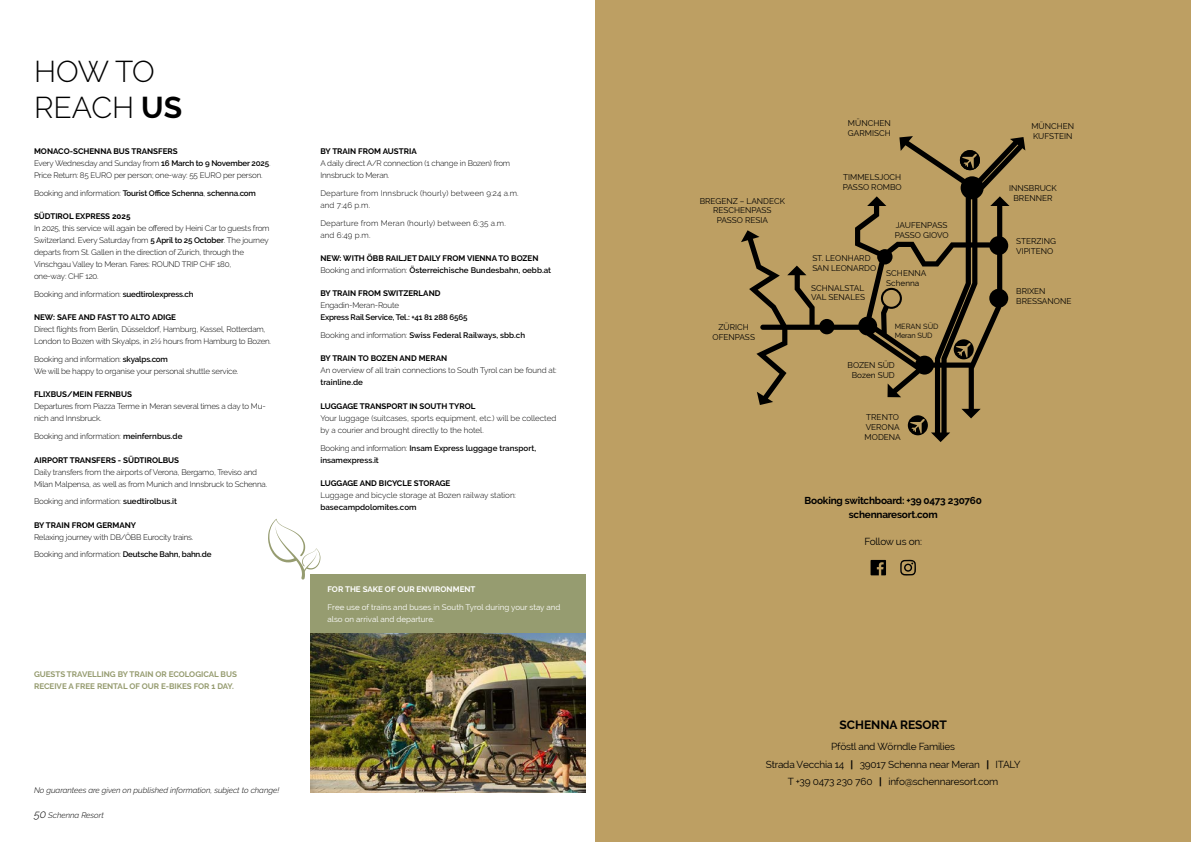
<style>
.page{position:relative;width:1191px;height:842px;background:#fff}
.page>*{position:absolute;margin:0;border:0;box-sizing:border-box;transform-origin:0 0}
.t1{font:300 30px/36px "Raleway";color:#000}
.t2{font:700 12px "Raleway";color:#000}
.t3{font:10px/17.7px "Raleway";letter-spacing:-.02em;color:#000;text-align:center}
.t4{font:700 10px/14px "Raleway";letter-spacing:-.02em;color:#000;text-align:center}
.t5{font:8.2px/9.8px "Raleway";color:#000}
.t6{font:300 8px/12px "Raleway";letter-spacing:-.02em;color:#000}
.t7{font:700 8px/12px "Raleway";color:#000}
.t8{font:600 8px/12px "Raleway";color:#000}
.t9{font:300 8px/12px "Raleway";color:#000}
.t10{font:300 8px/12px "Raleway";letter-spacing:.02em;color:#000}
.t11{font:600 8px "Raleway";letter-spacing:-.02em;color:#000}
.t12{font:8px/12px "Raleway";color:#fff}
.t13{font:700 8px/12px "Raleway";color:#969c70}
.t14{font:italic 300 8px "Raleway";color:#000}
.t15{font:700 8px "Raleway";color:#fff}
.t16{font:7.4px/8.8px "Raleway";letter-spacing:-.015em;color:#000}
.s1{font-weight:700}
.s2{font-weight:600}
.s3{font-weight:300}
.s4{font-size:11px}
</style>
<div class="page">
<div style="left:595px;top:0;width:596px;height:842px;background:#bd9f63"></div>
<svg style="left:900px;top:560px;width:16px;height:16px"></svg>
<svg style="left:870px;top:560px;width:16px;height:15px"></svg>
<svg style="left:741px;top:136px;width:284px;height:306px"></svg>
<div style="left:882px;top:289px;width:19px;height:19px;background:#bd9f63;border-radius:50%"></div>
<div style="left:881px;top:288px;width:21px;height:21px;border:2px solid #000;border-radius:50%"></div>
<img style="left:310px;top:632px;width:275px;height:161px">
<div style="left:310px;top:574px;width:275px;height:58px;background:#969c70"></div>
<svg style="left:268px;top:519px;width:52px;height:61px"></svg>
<h1 class="t1" style="left:34px;top:53px;width:150px">HOW TO<br>REACH <span class="s1">US</span></h1>
<p class="t6" style="left:34px;top:146px;width:238px"><span class="s1">MONACO-SCHENNA BUS TRANSFERS<br></span>Every Wednesday and Sunday from <span class="s2">16 March to 9 November 2025</span>.<br>Price Return: 85 EURO per person; one-way: 55 EURO per person.</p>
<p class="t11" style="left:34px;top:189px;width:223px"><span class="s3">Booking and information:</span> Tourist Office Schenna<span class="s3">,</span> schenna.com</p>
<p class="t7" style="left:34px;top:211px;width:98px">SÜDTIROL EXPRESS 2025</p>
<p class="t6" style="left:34px;top:223px;width:237px">In 2025, this service will again be offered by Heini Car to guests from Switzerland. Every Saturday from <span class="s2">5 April to 25 October</span>. The journey departs from St. Gallen in the direction of Zurich, through the Vinschgau Valley to Meran. Fares: ROUND TRIP CHF 180,<br>one-way: CHF 120.</p>
<p class="t6" style="left:34px;top:288px;width:161px">Booking and information: <span class="s2">suedtirolexpress.ch</span></p>
<p class="t7" style="left:34px;top:312px;width:143px">NEW: SAFE AND FAST TO ALTO ADIGE</p>
<p class="t6" style="left:34px;top:324px;width:238px">Direct flights from Berlin, Düsseldorf, Hamburg, Kassel, Rotterdam,<br>London to Bozen with Skyalps, in 2½ hours from Hamburg to Bozen.</p>
<p class="t6" style="left:34px;top:353px;width:206px">Booking and information: <span class="s2">skyalps.com<br></span>We will be happy to organise your personal shuttle service.</p>
<p class="t7" style="left:34px;top:389px;width:99px">FLIXBUS/MEIN FERNBUS</p>
<p class="t6" style="left:34px;top:401px;width:233px">Departures from Piazza Terme in Meran several times a day to Mu&shy;nich and Innsbruck.</p>
<p class="t6" style="left:34px;top:430px;width:150px">Booking and information: <span class="s2">meinfernbus.de</span></p>
<p class="t7" style="left:34px;top:454px;width:147px">AIRPORT TRANSFERS - SÜDTIROLBUS</p>
<p class="t6" style="left:34px;top:466px;width:234px">Daily transfers from the airports of Verona, Bergamo, Treviso and<br>Milan Malpensa, as well as from Munich and Innsbruck to Schenna.</p>
<p class="t6" style="left:34px;top:495px;width:145px">Booking and information: <span class="s2">suedtirolbus.it</span></p>
<p class="t7" style="left:34px;top:519px;width:104px">BY TRAIN FROM GERMANY</p>
<p class="t6" style="left:34px;top:531px;width:161px">Relaxing journey with DB/ÖBB Eurocity trains.</p>
<p class="t6" style="left:34px;top:548px;width:179px">Booking and information: <span class="s2">Deutsche Bahn, bahn.de</span></p>
<p class="t13" style="left:34px;top:668px;width:204px">GUESTS TRAVELLING BY TRAIN OR ECOLOGICAL BUS<br>RECEIVE A FREE RENTAL OF OUR E-BIKES FOR 1 DAY.</p>
<p class="t14" style="left:34px;top:785px;width:247px">No guarantees are given on published information, subject to change!</p>
<p class="t14" style="left:34px;top:811px;width:71px"><span class="s4">50</span> Schenna Resort</p>
<p class="t7" style="left:320px;top:146px;width:98px">BY TRAIN FROM AUSTRIA</p>
<p class="t6" style="left:320px;top:158px;width:191px">A daily direct A/R connection (1 change in Bozen) from<br>Innsbruck to Meran.</p>
<p class="t10" style="left:320px;top:187px;width:200px">Departure from Innsbruck (hourly) between 9:24 a.m. and 7:46 p.m.</p>
<p class="t10" style="left:320px;top:217px;width:187px">Departure from Meran (hourly) between 6:35 a.m. and 6:49 p.m.</p>
<p class="t7" style="left:320px;top:252px;width:232px">NEW: WITH ÖBB RAILJET DAILY FROM VIENNA TO BOZEN<br><span class="s3">Booking and information:</span> <span class="s2">Österreichische Bundesbahn, oebb.at</span></p>
<p class="t7" style="left:320px;top:288px;width:122px">BY TRAIN FROM SWITZERLAND</p>
<p class="t6" style="left:320px;top:300px;width:80px">Engadin-Meran-Route</p>
<p class="t11" style="left:320px;top:313px;width:149px">Express Rail Service, Tel.: +41 81 288 6565</p>
<p class="t8" style="left:320px;top:329px;width:206px"><span class="s3">Booking and information:</span> Swiss Federal Railways, sbb.ch</p>
<p class="t7" style="left:320px;top:353px;width:128px">BY TRAIN TO BOZEN AND MERAN</p>
<p class="t6" style="left:320px;top:365px;width:238px">An overview of all train connections to South Tyrol can be found at:</p>
<p class="t8" style="left:320px;top:377px;width:44px">trainline.de</p>
<p class="t7" style="left:320px;top:400px;width:157px">LUGGAGE TRANSPORT IN SOUTH TYROL</p>
<p class="t9" style="left:320px;top:412px;width:237px">Your luggage (suitcases, sports equipment, etc.) will be collected by a courier and brought directly to the hotel.</p>
<p class="t8" style="left:320px;top:442px;width:217px"><span class="s3">Booking and information:</span> Insam Express luggage transport, insamexpress.it</p>
<p class="t7" style="left:320px;top:477px;width:131px">LUGGAGE AND BICYCLE STORAGE</p>
<p class="t9" style="left:320px;top:489px;width:197px">Luggage and bicycle storage at Bozen railway station:</p>
<p class="t8" style="left:320px;top:501px;width:98px">basecampdolomites.com</p>
<p class="t15" style="left:327px;top:585px;width:149px">FOR THE SAKE OF OUR ENVIRONMENT</p>
<p class="t12" style="left:327px;top:601px;width:234px">Free use of trains and buses in South Tyrol during your stay and also on arrival and departure.</p>
<p class="t5" style="left:699px;top:196px;width:87px;text-align:center">BREGENZ – LANDECK<br>RESCHENPASS<br>PASSO RESIA</p>
<p class="t5" style="left:712px;top:322px;width:44px;text-align:center">ZÜRICH<br>OFENPASS</p>
<p class="t5" style="left:848px;top:118px;width:44px">MÜNCHEN<br>GARMISCH</p>
<p class="t5" style="left:1031px;top:121px;width:44px">MÜNCHEN<br>KUFSTEIN</p>
<p class="t5" style="left:843px;top:173px;width:60px">TIMMELSJOCH<br>PASSO ROMBO</p>
<p class="t5" style="left:812px;top:253px;width:65px">ST. LEONHARD<br>SAN LEONARDO</p>
<p class="t5" style="left:811px;top:283px;width:56px">SCHNALSTAL<br>VAL SENALES</p>
<p class="t5" style="left:894px;top:221px;width:55px">JAUFENPASS<br>PASSO GIOVO</p>
<p class="t5" style="left:886px;top:269px;width:41px">SCHENNA<br>Schenna</p>
<p class="t16" style="left:894px;top:322px;width:45px">MERAN SÜD<br>Meran SUD</p>
<p class="t5" style="left:847px;top:360px;width:49px;text-align:center">BOZEN SÜD<br>Bozen SUD</p>
<p class="t5" style="left:864px;top:412px;width:38px">TRENTO<br>VERONA<br>MODENA</p>
<p class="t5" style="left:1009px;top:183px;width:49px;text-align:center">INNSBRUCK<br>BRENNER</p>
<p class="t5" style="left:1016px;top:237px;width:41px">STERZING<br>VIPITENO</p>
<p class="t5" style="left:1016px;top:287px;width:57px">BRIXEN<br>BRESSANONE</p>
<p class="t4" style="left:804px;top:493px;width:179px">Booking switchboard: +39 0473 230760 schennaresort.com</p>
<p class="t3" style="left:864px;top:532px;width:59px">Follow us on:</p>
<h2 class="t2" style="left:839px;top:717px;width:109px">SCHENNA RESORT</h2>
<p class="t3" style="left:766px;top:737px;width:256px">Pföstl and Wörndle Families<br>Strada Vecchia 14 <span class="s1">|</span> 39017 Schenna near Meran <span class="s1">|</span> ITALY<br>T +39 0473 230 760 <span class="s1">|</span> info@schennaresort.com</p>
</div>
